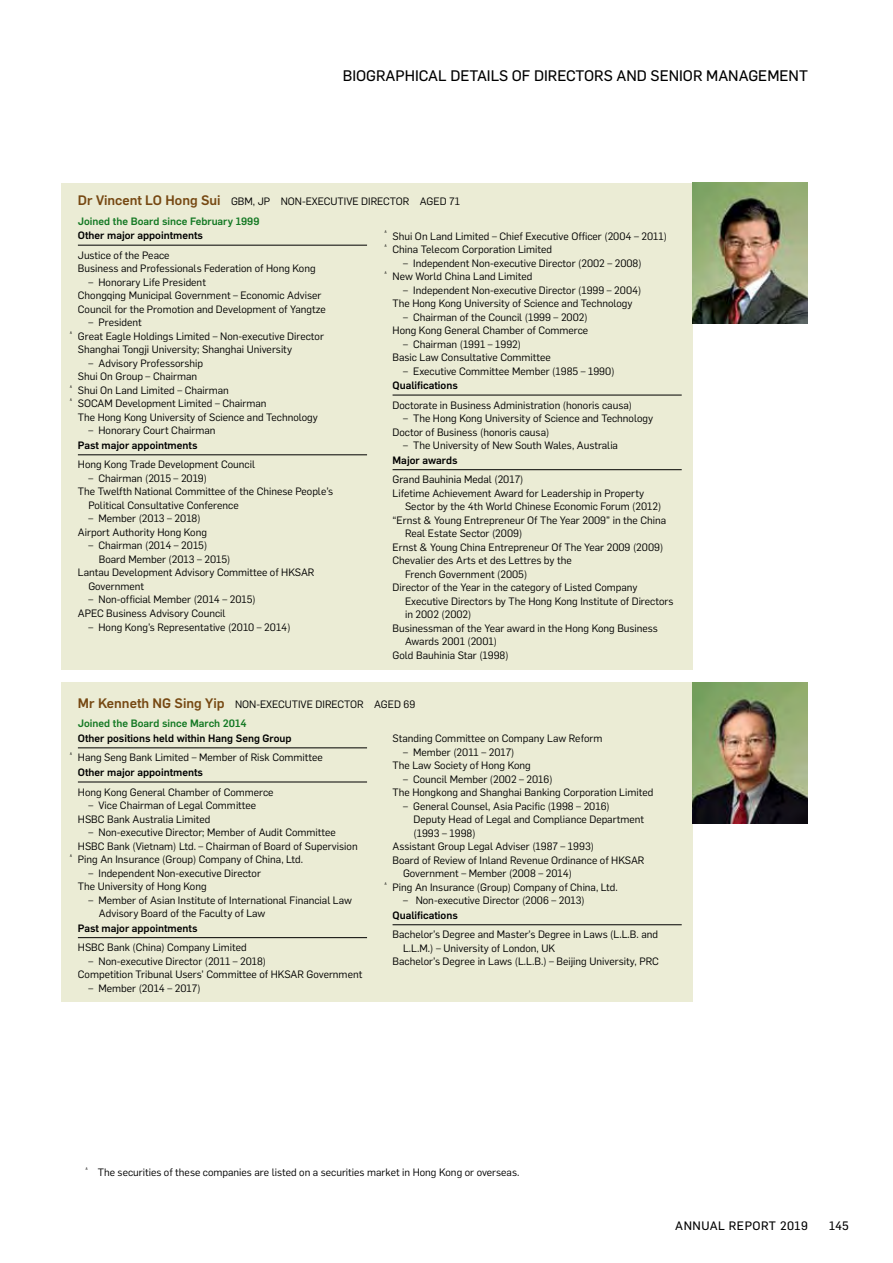
<style>
.page{position:relative;width:893px;height:1263px;background:#fff}
.page>*{position:absolute;margin:0;border:0;box-sizing:border-box;transform-origin:0 0}
.t1{font:15px "Flama Basic";color:#000}
.t2{font:12px "Flama Basic";letter-spacing:.04em;color:#000}
.t3{font:10.5px/13.5px "Flama";color:#000}
.t4{font:500 10.5px "Flama";color:#000}
.t5{font:500 10.5px "Flama";color:#147924}
.t6{font:6.15px "Flama";color:#000}
.s1{font-weight:500;font-size:13.5px;color:#764812}
</style>
<div class="page">
<div style="left:61px;top:183px;width:631px;height:487px;background:#ebecd5"></div>
<div style="left:61px;top:682px;width:631px;height:320px;background:#ebecd5"></div>
<img style="left:692px;top:183px;width:116px;height:140px">
<img style="left:692px;top:682px;width:116px;height:141px">
<hr style="left:78px;top:245px;width:289px;height:1px;background:#000">
<hr style="left:78px;top:454px;width:289px;height:1px;background:#000">
<hr style="left:78px;top:747px;width:289px;height:1px;background:#000">
<hr style="left:78px;top:782px;width:289px;height:1px;background:#000">
<hr style="left:78px;top:937px;width:289px;height:1px;background:#000">
<hr style="left:393px;top:395px;width:289px;height:1px;background:#000">
<hr style="left:393px;top:469px;width:289px;height:1px;background:#000">
<hr style="left:393px;top:924px;width:289px;height:1px;background:#000">
<h1 class="t1" style="left:343px;top:66px;width:467px">BIOGRAPHICAL DETAILS OF DIRECTORS AND SENIOR MANAGEMENT</h1>
<p class="t3" style="left:78px;top:194px;width:384px"><span class="s1">Dr Vincent LO Hong Sui</span> GBM, JP NON-EXECUTIVE DIRECTOR AGED 71</p>
<p class="t5" style="left:78px;top:213px;width:183px">Joined the Board since February 1999</p>
<p class="t4" style="left:78px;top:228px;width:127px">Other major appointments</p>
<p class="t3" style="left:78px;top:248px;width:239px">Justice of the Peace<br>Business and Professionals Federation of Hong Kong</p>
<p class="t3" style="left:78px;top:275px;width:249px;text-indent:10px">– Honorary Life President<br>Chongqing Municipal Government – Economic Adviser<br>Council for the Promotion and Development of Yangtze</p>
<p class="t3" style="left:88px;top:315px;width:55px">– President</p>
<p class="t6" style="left:69px;top:328px;width:5px">^</p>
<p class="t3" style="left:78px;top:329px;width:248px">Great Eagle Holdings Limited – Non-executive Director<br>Shanghai Tongji University; Shanghai University</p>
<p class="t3" style="left:78px;top:356px;width:127px;text-indent:10px">– Advisory Professorship<br>Shui On Group – Chairman</p>
<p class="t6" style="left:69px;top:382px;width:5px">^</p>
<p class="t3" style="left:78px;top:383px;width:152px">Shui On Land Limited – Chairman</p>
<p class="t6" style="left:69px;top:396px;width:5px">^</p>
<p class="t3" style="left:78px;top:396px;width:242px">SOCAM Development Limited – Chairman<br>The Hong Kong University of Science and Technology</p>
<p class="t3" style="left:88px;top:423px;width:129px">– Honorary Court Chairman</p>
<p class="t4" style="left:78px;top:438px;width:121px">Past major appointments</p>
<p class="t3" style="left:78px;top:457px;width:179px">Hong Kong Trade Development Council</p>
<p class="t3" style="left:88px;top:471px;width:120px">– Chairman (2015 – 2019)</p>
<p class="t3" style="left:78px;top:484px;width:257px">The Twelfth National Committee of the Chinese People’s</p>
<p class="t3" style="left:88px;top:498px;width:152px">Political Consultative Conference</p>
<p class="t3" style="left:78px;top:511px;width:131px;text-align:center">– Member (2013 – 2018)<br>Airport Authority Hong Kong</p>
<p class="t3" style="left:88px;top:538px;width:120px">– Chairman (2014 – 2015)</p>
<p class="t3" style="left:99px;top:552px;width:133px">Board Member (2013 – 2015)</p>
<p class="t3" style="left:78px;top:565px;width:238px">Lantau Development Advisory Committee of HKSAR</p>
<p class="t3" style="left:88px;top:579px;width:57px">Government</p>
<p class="t3" style="left:78px;top:592px;width:179px;text-indent:10px">– Non-official Member (2014 – 2015)<br>APEC Business Advisory Council</p>
<p class="t3" style="left:88px;top:619px;width:204px">– Hong Kong’s Representative (2010 – 2014)</p>
<p class="t6" style="left:384px;top:228px;width:5px">^</p>
<p class="t3" style="left:393px;top:228px;width:276px">Shui On Land Limited – Chief Executive Officer (2004 – 2011)</p>
<p class="t6" style="left:384px;top:242px;width:5px">^</p>
<p class="t3" style="left:393px;top:242px;width:161px">China Telecom Corporation Limited</p>
<p class="t3" style="left:403px;top:255px;width:240px">– Independent Non-executive Director (2002 – 2008)</p>
<p class="t6" style="left:384px;top:269px;width:5px">^</p>
<p class="t3" style="left:393px;top:269px;width:141px">New World China Land Limited</p>
<p class="t3" style="left:393px;top:282px;width:250px;text-indent:10px">– Independent Non-executive Director (1999 – 2004)<br>The Hong Kong University of Science and Technology</p>
<p class="t3" style="left:393px;top:309px;width:197px;text-align:right">– Chairman of the Council (1999 – 2002)<br>Hong Kong General Chamber of Commerce</p>
<p class="t3" style="left:393px;top:336px;width:160px;text-indent:10px">– Chairman (1991 – 1992)<br>Basic Law Consultative Committee</p>
<p class="t3" style="left:403px;top:363px;width:213px">– Executive Committee Member (1985 – 1990)</p>
<p class="t4" style="left:393px;top:378px;width:67px">Qualifications</p>
<p class="t3" style="left:393px;top:398px;width:241px">Doctorate in Business Administration (honoris causa)</p>
<p class="t3" style="left:393px;top:411px;width:262px;text-indent:10px">– The Hong Kong University of Science and Technology<br>Doctor of Business (honoris causa)</p>
<p class="t3" style="left:403px;top:438px;width:216px">– The University of New South Wales, Australia</p>
<p class="t4" style="left:393px;top:453px;width:66px">Major awards</p>
<p class="t3" style="left:393px;top:472px;width:132px">Grand Bauhinia Medal (2017)</p>
<p class="t3" style="left:393px;top:486px;width:253px">Lifetime Achievement Award for Leadership in Property</p>
<p class="t3" style="left:405px;top:499px;width:258px">Sector by the 4th World Chinese Economic Forum (2012)</p>
<p class="t3" style="left:393px;top:513px;width:275px">“Ernst &amp; Young Entrepreneur Of The Year 2009” in the China</p>
<p class="t3" style="left:405px;top:526px;width:119px">Real Estate Sector (2009)</p>
<p class="t3" style="left:393px;top:540px;width:272px">Ernst &amp; Young China Entrepreneur Of The Year 2009 (2009)</p>
<p class="t3" style="left:393px;top:553px;width:181px">Chevalier des Arts et des Lettres by the</p>
<p class="t3" style="left:405px;top:567px;width:124px">French Government (2005)</p>
<p class="t3" style="left:393px;top:580px;width:247px">Director of the Year in the category of Listed Company</p>
<p class="t3" style="left:405px;top:594px;width:270px">Executive Directors by The Hong Kong Institute of Directors</p>
<p class="t3" style="left:405px;top:607px;width:68px">in 2002 (2002)</p>
<p class="t3" style="left:393px;top:621px;width:267px">Businessman of the Year award in the Hong Kong Business</p>
<p class="t3" style="left:405px;top:634px;width:93px">Awards 2001 (2001)</p>
<p class="t3" style="left:393px;top:648px;width:118px">Gold Bauhinia Star (1998)</p>
<p class="t3" style="left:78px;top:697px;width:339px"><span class="s1">Mr Kenneth NG Sing Yip</span> NON-EXECUTIVE DIRECTOR AGED 69</p>
<p class="t5" style="left:78px;top:716px;width:170px">Joined the Board since March 2014</p>
<p class="t4" style="left:78px;top:731px;width:215px">Other positions held within Hang Seng Group</p>
<p class="t6" style="left:69px;top:750px;width:5px">^</p>
<p class="t3" style="left:78px;top:750px;width:246px">Hang Seng Bank Limited – Member of Risk Committee</p>
<p class="t4" style="left:78px;top:765px;width:127px">Other major appointments</p>
<p class="t3" style="left:78px;top:784px;width:197px">Hong Kong General Chamber of Commerce</p>
<p class="t3" style="left:78px;top:798px;width:180px;text-indent:10px">– Vice Chairman of Legal Committee<br>HSBC Bank Australia Limited</p>
<p class="t3" style="left:78px;top:825px;width:281px;text-indent:10px">– Non-executive Director; Member of Audit Committee<br>HSBC Bank (Vietnam) Ltd. – Chairman of Board of Supervision</p>
<p class="t6" style="left:69px;top:852px;width:5px">^</p>
<p class="t3" style="left:78px;top:852px;width:227px">Ping An Insurance (Group) Company of China, Ltd.</p>
<p class="t3" style="left:78px;top:865px;width:185px;text-indent:10px">– Independent Non-executive Director<br>The University of Hong Kong</p>
<p class="t3" style="left:99px;top:892px;width:255px;text-indent:-10px">– Member of Asian Institute of International Financial Law<br>Advisory Board of the Faculty of Law</p>
<p class="t4" style="left:78px;top:920px;width:121px">Past major appointments</p>
<p class="t3" style="left:78px;top:940px;width:170px">HSBC Bank (China) Company Limited</p>
<p class="t3" style="left:78px;top:954px;width:286px;text-indent:10px">– Non-executive Director (2011 – 2018)<br>Competition Tribunal Users’ Committee of HKSAR Government</p>
<p class="t3" style="left:88px;top:981px;width:114px">– Member (2014 – 2017)</p>
<p class="t3" style="left:393px;top:731px;width:211px">Standing Committee on Company Law Reform</p>
<p class="t3" style="left:393px;top:745px;width:140px;text-align:center">– Member (2011 – 2017)<br>The Law Society of Hong Kong</p>
<p class="t3" style="left:393px;top:772px;width:262px;text-indent:10px">– Council Member (2002 – 2016)<br>The Hongkong and Shanghai Banking Corporation Limited</p>
<p class="t3" style="left:403px;top:799px;width:208px">– General Counsel, Asia Pacific (1998 – 2016)</p>
<p class="t3" style="left:414px;top:812px;width:232px">Deputy Head of Legal and Compliance Department</p>
<p class="t3" style="left:414px;top:826px;width:64px">(1993 – 1998)</p>
<p class="t3" style="left:393px;top:839px;width:203px">Assistant Group Legal Adviser (1987 – 1993)</p>
<p class="t3" style="left:393px;top:853px;width:253px">Board of Review of Inland Revenue Ordinance of HKSAR</p>
<p class="t3" style="left:403px;top:866px;width:170px">Government – Member (2008 – 2014)</p>
<p class="t6" style="left:384px;top:879px;width:5px">^</p>
<p class="t3" style="left:393px;top:880px;width:227px">Ping An Insurance (Group) Company of China, Ltd.</p>
<p class="t3" style="left:403px;top:893px;width:183px">– Non-executive Director (2006 – 2013)</p>
<p class="t4" style="left:393px;top:908px;width:67px">Qualifications</p>
<p class="t3" style="left:393px;top:927px;width:267px">Bachelor’s Degree and Master’s Degree in Laws (L.L.B. and</p>
<p class="t3" style="left:403px;top:941px;width:154px">L.L.M.) – University of London, UK</p>
<p class="t3" style="left:393px;top:954px;width:268px">Bachelor’s Degree in Laws (L.L.B.) – Beijing University, PRC</p>
<p class="t6" style="left:85px;top:1164px;width:5px">^</p>
<p class="t3" style="left:98px;top:1165px;width:423px">The securities of these companies are listed on a securities market in Hong Kong or overseas.</p>
<p class="t2" style="left:675px;top:1217px;width:134px">ANNUAL REPORT 2019</p>
<p class="t2" style="left:829px;top:1217px;width:21px">145</p>
</div>
